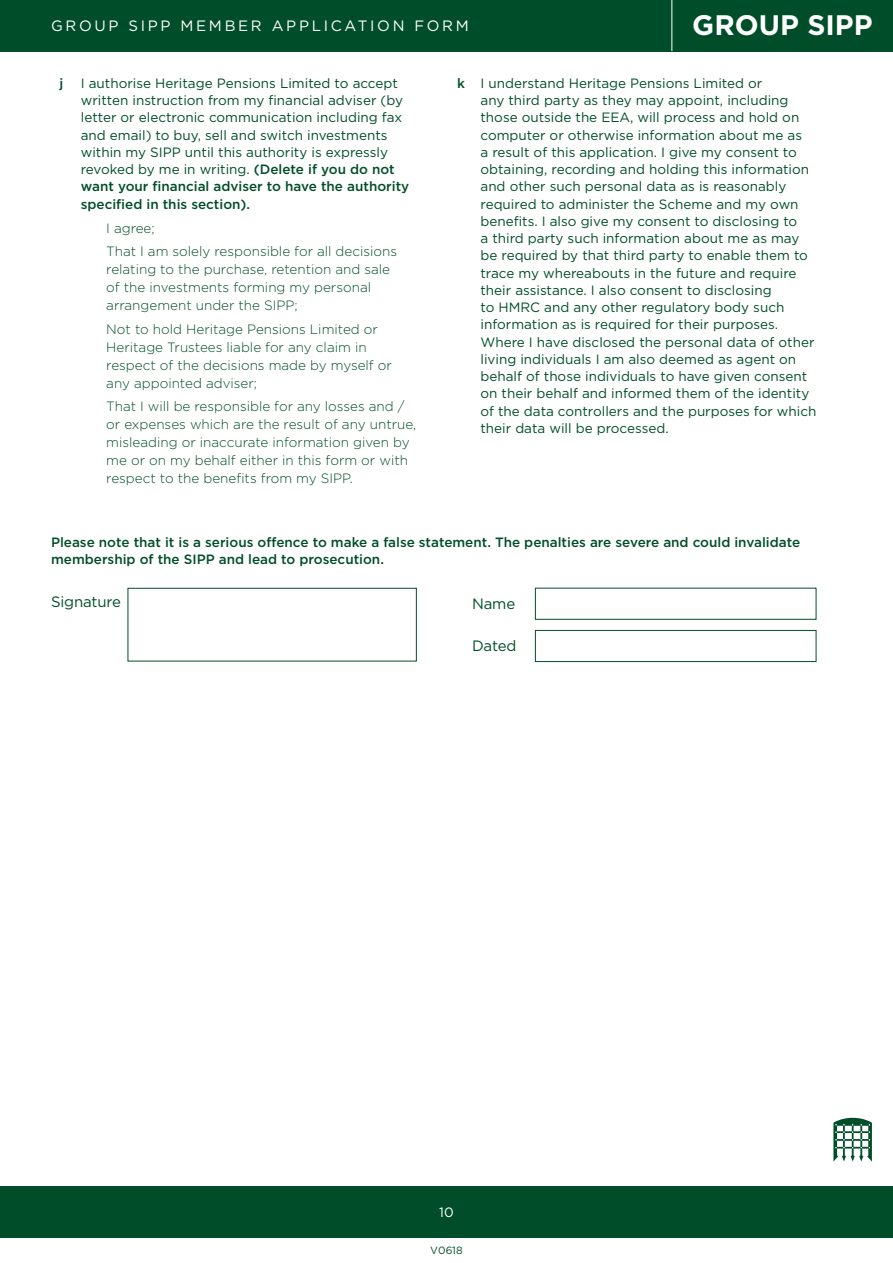
<style>
.page{position:relative;width:893px;height:1263px;background:#fff}
.page>*{position:absolute;margin:0;border:0;box-sizing:border-box;transform-origin:0 0}
.t1{font:700 28.2px "Gotham";color:#fff}
.t2{font:15px "Gotham";letter-spacing:.18em;color:#fff}
.TEXT_PARAGRAPHS{font:15px "Gotham";letter-spacing:-.01em;color:#004e29}
.TAB_TEXT_FOR_BOXES{font:15px "Gotham";letter-spacing:-.01em;color:#004e29}
.number_tab_out{font:13.5px/17.2px "Gotham";color:#004e29}
._3rd_tab_in{font:300 13.5px/18px "Gotham";color:#004e29}
.number_tab_out-2{font:500 13.5px/17.2px "Gotham";color:#004e29}
.t3{font:13.5px "Gotham";color:#fff}
.t4{font:10.5px "Gotham";color:#004e29}
.s1{font-weight:500}
</style>
<div class="page">
<div style="left:0;top:1186px;width:893px;height:51px;background:#004e29"></div>
<svg style="left:833px;top:1117px;width:39px;height:44px"></svg>
<div style="left:0;top:0;width:893px;height:51px;background:#004e29"></div>
<hr style="left:671px;top:0;width:1px;height:51px;background:#fff">
<div style="left:535px;top:588px;width:281px;height:32px;border:1px solid #004e29"></div>
<div style="left:535px;top:630px;width:281px;height:32px;border:1px solid #004e29"></div>
<div style="left:128px;top:588px;width:289px;height:73px;border:1px solid #004e29"></div>
<p class="t2" style="left:51px;top:17px;width:419px">GROUP SIPP MEMBER APPLICATION FORM</p>
<h1 class="t1" style="left:692px;top:9px;width:182px">GROUP SIPP</h1>
<p class="number_tab_out-2" style="left:60px;top:74px;width:5px">j</p>
<p class="number_tab_out" style="left:81px;top:74px;width:330px">I authorise Heritage Pensions Limited to accept written instruction from my financial adviser (by letter or electronic communication including fax and email) to buy, sell and switch investments within my SIPP until this authority is expressly revoked by me in writing. <span class="s1">(Delete if you do not want your financial adviser to have the authority specified in this section).</span></p>
<p class="_3rd_tab_in" style="left:106px;top:219px;width:50px">I agree;</p>
<p class="_3rd_tab_in" style="left:106px;top:242px;width:292px">That I am solely responsible for all decisions relating to the purchase, retention and sale of the investments forming my personal arrangement under the SIPP;</p>
<p class="_3rd_tab_in" style="left:106px;top:320px;width:287px">Not to hold Heritage Pensions Limited or Heritage Trustees liable for any claim in respect of the decisions made by myself or any appointed adviser;</p>
<p class="_3rd_tab_in" style="left:106px;top:397px;width:311px">That I will be responsible for any losses and / or expenses which are the result of any untrue, misleading or inaccurate information given by me or on my behalf either in this form or with respect to the benefits from my SIPP.</p>
<p class="number_tab_out" style="left:480px;top:74px;width:337px;text-indent:-23px"><span class="s1">k</span> I understand Heritage Pensions Limited or<br>any third party as they may appoint, including those outside the EEA, will process and hold on computer or otherwise information about me as<br>a result of this application. I give my consent to obtaining, recording and holding this information and other such personal data as is reasonably required to administer the Scheme and my own benefits. I also give my consent to disclosing to<br>a third party such information about me as may be required by that third party to enable them to trace my whereabouts in the future and require their assistance. I also consent to disclosing<br>to HMRC and any other regulatory body such information as is required for their purposes.<br>Where I have disclosed the personal data of other living individuals I am also deemed as agent on behalf of those individuals to have given consent on their behalf and informed them of the identity of the data controllers and the purposes for which their data will be processed.</p>
<p class="number_tab_out-2" style="left:51px;top:533px;width:751px">Please note that it is a serious offence to make a false statement. The penalties are severe and could invalidate membership of the SIPP and lead to prosecution.</p>
<p class="TEXT_PARAGRAPHS" style="left:51px;top:594px;width:72px">Signature</p>
<p class="TAB_TEXT_FOR_BOXES" style="left:472px;top:595px;width:45px">Name</p>
<p class="TAB_TEXT_FOR_BOXES" style="left:472px;top:638px;width:46px">Dated</p>
<p class="t3" style="left:439px;top:1204px;width:16px">10</p>
<p class="t4" style="left:430px;top:1244px;width:34px">V0618</p>
</div>
